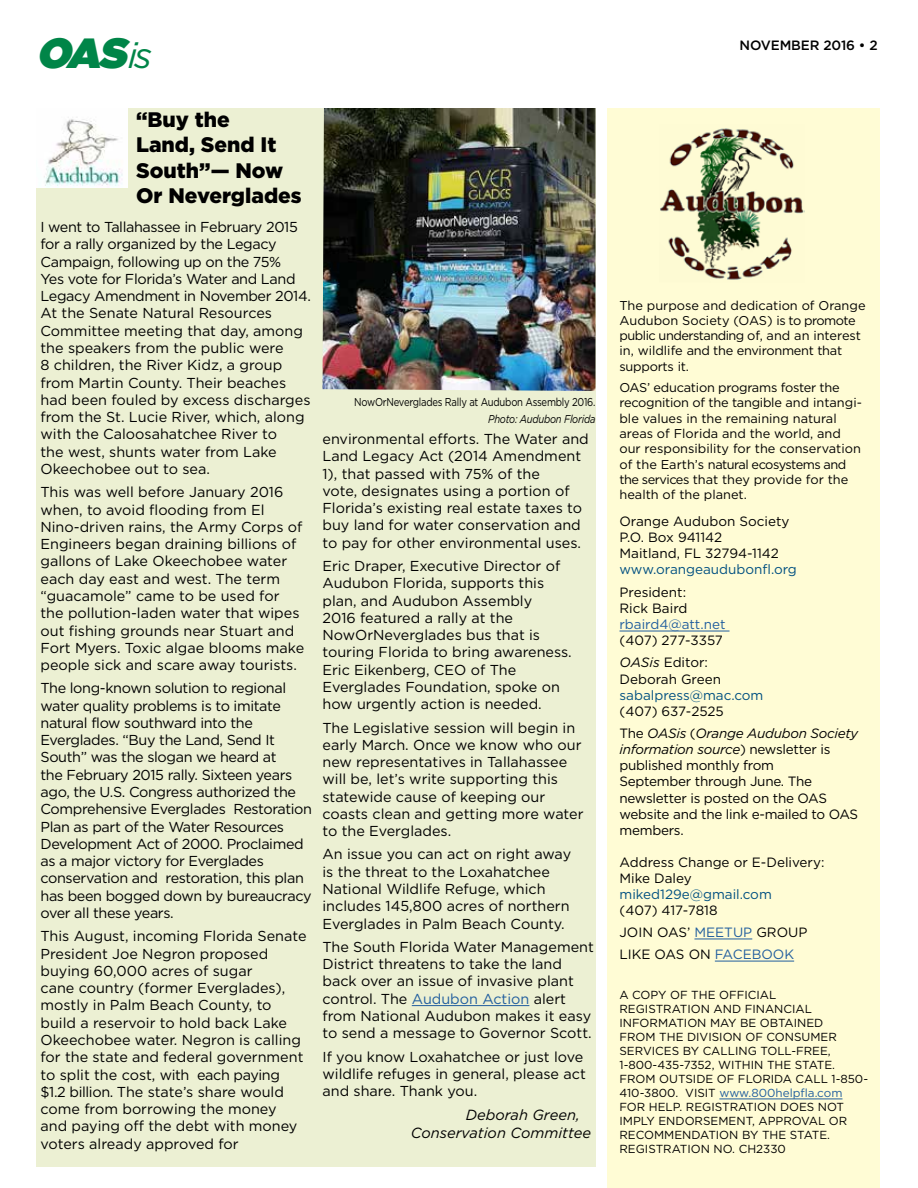
<style>
.page{position:relative;width:918px;height:1188px;background:#fff}
.page>*{position:absolute;margin:0;border:0;box-sizing:border-box;transform-origin:0 0}
.t1{font:italic 42px "Gotham Ultra";color:#008548}
.t2{font:900 21px/25.2px "Gotham";color:#000}
.t3{font:italic 14.7px/17.7px "Gotham";color:#000}
.t4{font:14.4px/17.2px "Gotham";color:#000}
.t5{font:14.4px/17.2px "Gotham";letter-spacing:-.025em;color:#000}
.t6{font:13.5px/16.2px "Gotham";letter-spacing:-.01em;color:#000}
.t7{font:13.5px "Gotham";color:#005081}
.t8{font:italic 13.5px/22px "Gotham";letter-spacing:-.02em;color:#000}
.t9{font:13.5px "Gotham";color:#215e9e}
.t10{font:500 13.5px "Gotham";letter-spacing:-.01em;color:#000}
.t11{font:12.75px/15.3px "Gotham";color:#000}
.t12{font:11.7px/14px "Gotham";color:#000}
.t13{font:11.4px "Gotham";letter-spacing:-.025em;color:#000;scale:.83 1}
.t14{font:italic 11.4px "Gotham";letter-spacing:-.025em;color:#000;scale:.83 1}
.s1{font-family:"Gotham";font-size:36px}
.s2{color:#215e9e}
.s3{font-style:italic}
.s4{font-style:normal}
</style>
<div class="page">
<div style="left:36px;top:108px;width:560px;height:1059px;background:#ecf0d3"></div>
<hr style="left:412px;top:1005px;width:117px;height:1px;background:#215e9e">
<img style="left:36px;top:108px;width:92px;height:79px">
<div style="left:608px;top:108px;width:272px;height:1080px;background:#fffcd5"></div>
<hr style="left:620px;top:631px;width:110px;height:1px;background:#215e9e">
<hr style="left:694px;top:939px;width:58px;height:1px;background:#215e9e">
<hr style="left:715px;top:961px;width:79px;height:1px;background:#215e9e">
<hr style="left:719px;top:1099px;width:123px;height:1px;background:#215e9e">
<img style="left:660px;top:128px;width:145px;height:152px">
<img style="left:322px;top:108px;width:274px;height:283px">
<h1 class="t1" style="left:36px;top:28px;width:117px">OAS<span class="s1">i s</span></h1>
<p class="t10" style="left:740px;top:37px;width:140px">NOVEMBER 2016 • 2</p>
<h2 class="t2" style="left:136px;top:107px;width:167px">“Buy the<br>Land, Send It<br>South”— Now<br>Or Neverglades</h2>
<p class="t4" style="left:40px;top:218px;width:272px">I went to Tallahassee in February 2015 for a rally organized by the Legacy Campaign, following up on the 75%<br>Yes vote for Florida’s Water and Land Legacy Amendment in November 2014.<br>At the Senate Natural Resources Committee meeting that day, among the speakers from the public were<br>8 children, the River Kidz, a group from Martin County. Their beaches had been fouled by excess discharges from the St. Lucie River, which, along with the Caloosahatchee River to<br>the west, shunts water from Lake Okeechobee out to sea.</p>
<p class="t4" style="left:40px;top:483px;width:265px">This was well before January 2016 when, to avoid flooding from El Nino-driven rains, the Army Corps of Engineers began draining billions of gallons of Lake Okeechobee water each day east and west. The term “guacamole” came to be used for the pollution-laden water that wipes out fishing grounds near Stuart and Fort Myers. Toxic algae blooms make people sick and scare away tourists.</p>
<p class="t5" style="left:40px;top:679px;width:273px">The long-known solution to regional water quality problems is to imitate natural flow southward into the Everglades. “Buy the Land, Send It South” was the slogan we heard at<br>the February 2015 rally. Sixteen years ago, the U.S. Congress authorized the Comprehensive Everglades Restoration Plan as part of the Water Resources Development Act of 2000. Proclaimed as a major victory for Everglades conservation and restoration, this plan has been bogged down by bureaucracy over all these years.</p>
<p class="t4" style="left:40px;top:927px;width:268px">This August, incoming Florida Senate President Joe Negron proposed buying 60,000 acres of sugar<br>cane country (former Everglades), mostly in Palm Beach County, to build a reservoir to hold back Lake Okeechobee water. Negron is calling for the state and federal government to split the cost, with each paying $1.2 billion. The state’s share would come from borrowing the money and paying off the debt with money voters already approved for</p>
<p class="t13" style="left:354px;top:395px;width:292px">NowOrNeverglades Rally at Audubon Assembly 2016.</p>
<p class="t14" style="left:488px;top:413px;width:131px">Photo: Audubon Florida</p>
<p class="t4" style="left:322px;top:430px;width:268px">environmental efforts. The Water and Land Legacy Act (2014 Amendment 1), that passed with 75% of the<br>vote, designates using a portion of Florida’s existing real estate taxes to buy land for water conservation and to pay for other environmental uses.</p>
<p class="t4" style="left:322px;top:557px;width:251px">Eric Draper, Executive Director of<br>Audubon Florida, supports this plan, and Audubon Assembly<br>2016 featured a rally at the<br>NowOrNeverglades bus that is touring Florida to bring awareness.<br>Eric Eikenberg, CEO of The<br>Everglades Foundation, spoke on how urgently action is needed.</p>
<p class="t4" style="left:322px;top:719px;width:263px">The Legislative session will begin in early March. Once we know who our new representatives in Tallahassee will be, let’s write supporting this statewide cause of keeping our coasts clean and getting more water to the Everglades.</p>
<p class="t4" style="left:322px;top:845px;width:250px">An issue you can act on right away is the threat to the Loxahatchee National Wildlife Refuge, which includes 145,800 acres of northern Everglades in Palm Beach County.</p>
<p class="t4" style="left:322px;top:938px;width:273px">The South Florida Water Management District threatens to take the land back over an issue of invasive plant control. The <span class="s2">Audubon Action</span> alert from National Audubon makes it easy to send a message to Governor Scott.</p>
<p class="t4" style="left:322px;top:1048px;width:265px">If you know Loxahatchee or just love wildlife refuges in general, please act and share. Thank you.</p>
<p class="t3" style="left:411px;top:1106px;width:182px;text-indent:55px">Deborah Green,<br>Conservation Committee</p>
<p class="t11" style="left:620px;top:297px;width:248px">The purpose and dedication of Orange<br>Audubon Society (OAS) is to promote public understanding of, and an interest in, wildlife and the environment that supports it.</p>
<p class="t11" style="left:620px;top:380px;width:243px">OAS’ education programs foster the recognition of the tangible and intangi&shy;ble values in the remaining natural areas of Florida and the world, and our responsibility for the conservation of the Earth’s natural ecosystems and the services that they provide for the health of the planet.</p>
<p class="t6" style="left:620px;top:513px;width:171px">Orange Audubon Society<br>P.O. Box 941142<br>Maitland, FL 32794-1142</p>
<p class="t7" style="left:620px;top:562px;width:179px">www.orangeaudubonfl.org</p>
<p class="t6" style="left:620px;top:584px;width:70px">President:<br>Rick Baird</p>
<p class="t9" style="left:620px;top:617px;width:107px">rbaird4@att.net</p>
<p class="t6" style="left:620px;top:629px;width:105px;line-height:22px">(407) 277-3357<br><span class="s3">OASis</span> Editor:</p>
<p class="t6" style="left:620px;top:671px;width:103px">Deborah Green</p>
<p class="t7" style="left:620px;top:688px;width:146px">sabalpress@mac.com</p>
<p class="t8" style="left:620px;top:700px;width:240px"><span class="s4">(407) 637-2525<br>The</span> OASis <span class="s4">(</span>Orange Audubon Society</p>
<p class="t6" style="left:620px;top:741px;width:240px"><span class="s3">information source</span>) newsletter is published monthly from<br>September through June. The newsletter is posted on the OAS website and the link e-mailed to OAS members.</p>
<p class="t6" style="left:620px;top:854px;width:207px">Address Change or E-Delivery:<br>Mike Daley</p>
<p class="t7" style="left:620px;top:887px;width:154px">miked129e@gmail.com</p>
<p class="t6" style="left:620px;top:899px;width:189px;line-height:22px">(407) 417-7818<br>JOIN OAS’ <span class="s2">MEETUP</span> GROUP<br>LIKE OAS ON <span class="s2">FACEBOOK</span></p>
<p class="t12" style="left:620px;top:988px;width:250px">A COPY OF THE OFFICIAL<br>REGISTRATION AND FINANCIAL<br>INFORMATION MAY BE OBTAINED<br>FROM THE DIVISION OF CONSUMER<br>SERVICES BY CALLING TOLL-FREE,<br>1-800-435-7352, WITHIN THE STATE.<br>FROM OUTSIDE OF FLORIDA CALL 1-850-<br>410-3800. VISIT <span class="s2">www.800helpfla.com<br></span>FOR HELP. REGISTRATION DOES NOT<br>IMPLY ENDORSEMENT, APPROVAL OR<br>RECOMMENDATION BY THE STATE.<br>REGISTRATION NO. CH2330</p>
</div>
